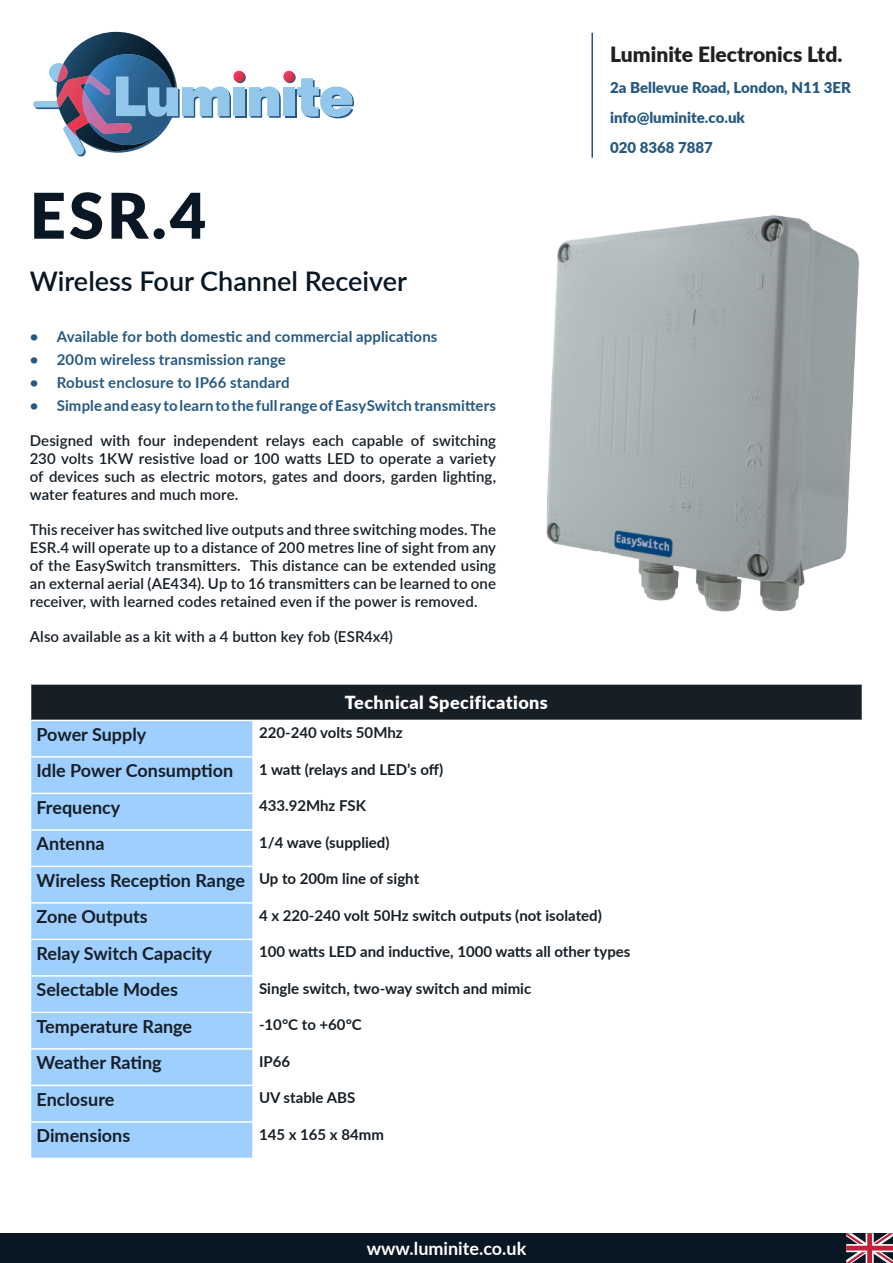
<style>
.page{position:relative;width:893px;height:1263px;background:#fff}
.page>*{position:absolute;margin:0;border:0;box-sizing:border-box;transform-origin:0 0}
.t1{font:900 63px "Lato";color:#081723}
.t2{font:600 27px "Lato";color:#081723}
.t3{font:900 21px "Lato";color:#231f20}
.t4{font:700 18px "Lato";color:#171f26}
.t5{font:900 18px "Lato";letter-spacing:.025em;color:#fff}
.t6{font:700 18px "Lato";color:#fff}
.t7{font:600 15px/18px "Lato";letter-spacing:.01em;color:#171f26;text-align:justify}
.t8{font:700 15px "Lato";color:#171f26}
.t9{font:700 15px "Lato";letter-spacing:.01em;color:#265982}
.t10{font:900 15px "Lato";color:#265982}
</style>
<div class="page">
<div style="left:0;top:1233px;width:893px;height:30px;background:#081723"></div>
<svg style="left:846px;top:1233px;width:47px;height:30px"></svg>
<svg style="left:33px;top:32px;width:321px;height:125px"></svg>
<hr style="left:591px;top:33px;width:2px;height:125px;background:#295480">
<img style="left:546px;top:215px;width:313px;height:397px">
<div style="left:31px;top:684px;width:831px;height:36px;background:#171f26"></div>
<div style="left:31px;top:721px;width:221px;height:437px;background:#9ecfff"></div>
<hr style="left:30px;top:683px;width:223px;height:2px;background:#fff">
<hr style="left:253px;top:683px;width:610px;height:2px;background:#fff">
<hr style="left:30px;top:756px;width:223px;height:2px;background:#fff">
<hr style="left:30px;top:793px;width:223px;height:1px;background:#fff">
<hr style="left:30px;top:829px;width:223px;height:2px;background:#fff">
<hr style="left:30px;top:866px;width:223px;height:1px;background:#fff">
<hr style="left:30px;top:902px;width:223px;height:2px;background:#fff">
<hr style="left:30px;top:939px;width:223px;height:1px;background:#fff">
<hr style="left:30px;top:975px;width:223px;height:2px;background:#fff">
<hr style="left:30px;top:1012px;width:223px;height:1px;background:#fff">
<hr style="left:30px;top:1048px;width:223px;height:2px;background:#fff">
<hr style="left:30px;top:1085px;width:223px;height:1px;background:#fff">
<hr style="left:30px;top:1121px;width:223px;height:2px;background:#fff">
<p class="t1" style="left:30px;top:168px;width:178px">ESR.4</p>
<p class="t2" style="left:30px;top:261px;width:379px">Wireless Four Channel Receiver</p>
<p class="t9" style="left:30px;top:325px;width:409px">• Available for both domestic and commercial applications</p>
<p class="t9" style="left:30px;top:348px;width:258px">• 200m wireless transmission range</p>
<p class="t9" style="left:30px;top:371px;width:261px">• Robust enclosure to IP66 standard</p>
<p class="t9" style="left:30px;top:394px;width:468px">• Simple and easy to learn to the full range of EasySwitch transmitters</p>
<p class="t7" style="left:30px;top:430px;width:468px">Designed with four independent relays each capable of switching 230 volts 1KW resistive load or 100 watts LED to operate a variety of devices such as electric motors, gates and doors, garden lighting, water features and much more.</p>
<p class="t7" style="left:30px;top:519px;width:468px">This receiver has switched live outputs and three switching modes. The ESR.4 will operate up to a distance of 200 metres line of sight from any of the EasySwitch transmitters. This distance can be extended using an external aerial (AE434). Up to 16 transmitters can be learned to one receiver, with learned codes retained even if the power is removed.</p>
<p class="t7" style="left:30px;top:626px;width:365px">Also available as a kit with a 4 button key fob (ESR4x4)</p>
<p class="t5" style="left:345px;top:689px;width:205px">Technical Specifications</p>
<p class="t3" style="left:610px;top:38px;width:234px">Luminite Electronics Ltd.</p>
<p class="t10" style="left:610px;top:77px;width:242px">2a Bellevue Road, London, N11 3ER</p>
<p class="t10" style="left:610px;top:107px;width:136px">info@luminite.co.uk</p>
<p class="t10" style="left:610px;top:137px;width:104px">020 8368 7887</p>
<p class="t4" style="left:37px;top:721px;width:111px">Power Supply</p>
<p class="t8" style="left:259px;top:722px;width:145px">220-240 volts 50Mhz</p>
<p class="t4" style="left:37px;top:757px;width:198px">Idle Power Consumption</p>
<p class="t8" style="left:259px;top:758px;width:186px">1 watt (relays and LED’s off)</p>
<p class="t4" style="left:37px;top:794px;width:85px">Frequency</p>
<p class="t8" style="left:259px;top:795px;width:108px">433.92Mhz FSK</p>
<p class="t4" style="left:37px;top:830px;width:70px">Antenna</p>
<p class="t8" style="left:259px;top:831px;width:132px">1/4 wave (supplied)</p>
<p class="t4" style="left:37px;top:867px;width:210px">Wireless Reception Range</p>
<p class="t8" style="left:259px;top:868px;width:162px">Up to 200m line of sight</p>
<p class="t4" style="left:37px;top:903px;width:113px">Zone Outputs</p>
<p class="t8" style="left:259px;top:904px;width:344px">4 x 220-240 volt 50Hz switch outputs (not isolated)</p>
<p class="t4" style="left:37px;top:940px;width:177px">Relay Switch Capacity</p>
<p class="t8" style="left:259px;top:941px;width:373px">100 watts LED and inductive, 1000 watts all other types</p>
<p class="t4" style="left:37px;top:976px;width:143px">Selectable Modes</p>
<p class="t8" style="left:259px;top:977px;width:274px">Single switch, two-way switch and mimic</p>
<p class="t4" style="left:37px;top:1013px;width:157px">Temperature Range</p>
<p class="t8" style="left:259px;top:1014px;width:104px">-10°C to +60°C</p>
<p class="t4" style="left:37px;top:1049px;width:127px">Weather Rating</p>
<p class="t8" style="left:259px;top:1050px;width:33px">IP66</p>
<p class="t4" style="left:37px;top:1086px;width:79px">Enclosure</p>
<p class="t8" style="left:259px;top:1087px;width:98px">UV stable ABS</p>
<p class="t4" style="left:37px;top:1122px;width:95px">Dimensions</p>
<p class="t8" style="left:259px;top:1123px;width:126px">145 x 165 x 84mm</p>
<p class="t6" style="left:367px;top:1235px;width:161px">www.luminite.co.uk</p>
</div>
